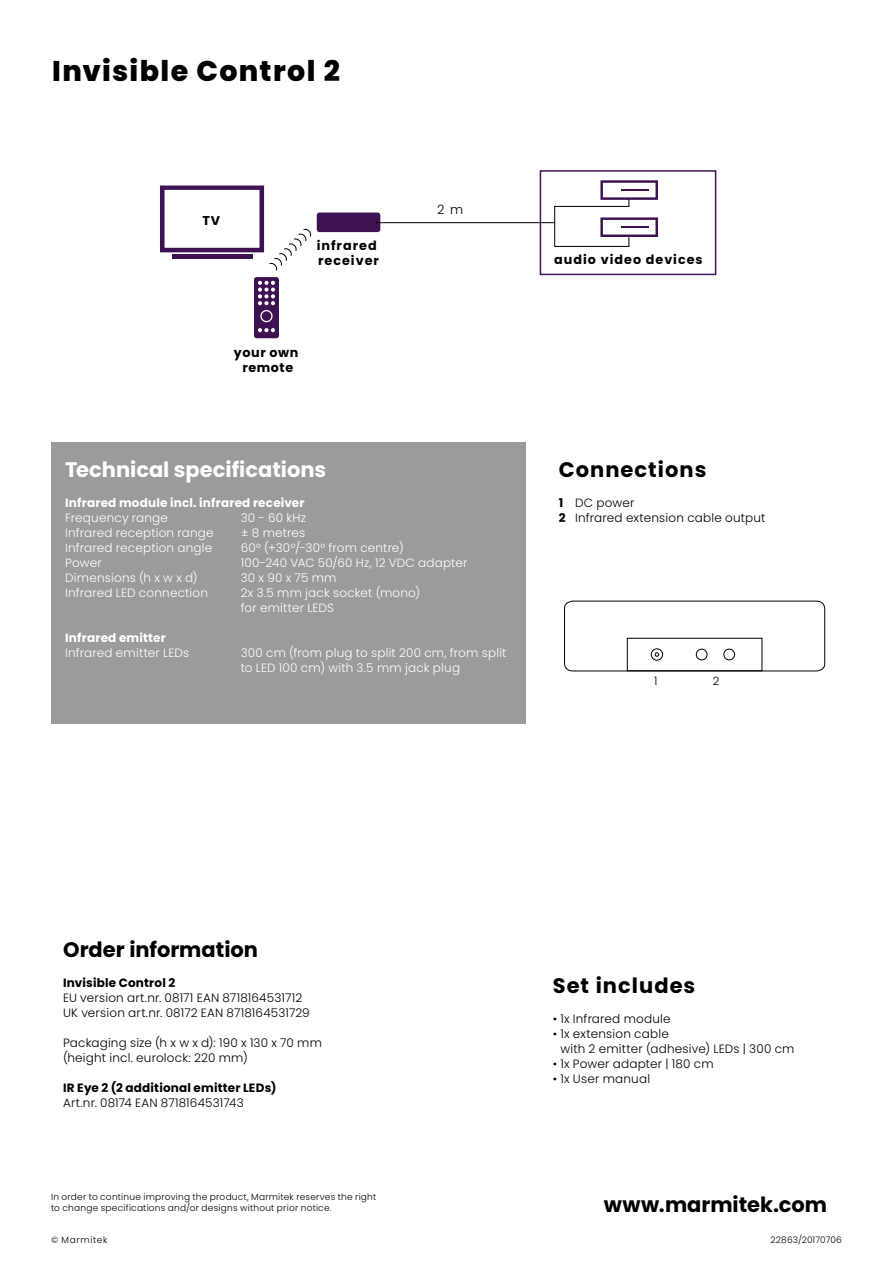
<style>
.page{position:relative;width:893px;height:1263px;background:#fff}
.page>*{position:absolute;margin:0;border:0;box-sizing:border-box;transform-origin:0 0}
.t1{font:800 28.5px "Poppins";letter-spacing:.045em;color:#000}
.t2{font:700 21px "Poppins";letter-spacing:.005em;color:#000}
.t3{font:700 21px "Poppins";color:#fff}
.t4{font:700 21px "Poppins";letter-spacing:.05em;color:#000}
.t5{font:700 12.75px/15.3px "Poppins";letter-spacing:.08em;color:#000}
.t6{font:700 12.75px/15.3px "Poppins";letter-spacing:.045em;color:#000;text-align:center}
.t7{font:300 12.75px "Poppins";color:#000}
.t8{font:300 12px/15px "Poppins";letter-spacing:.015em;color:#fff}
.t9{font:300 12px/15px "Poppins";letter-spacing:.015em;color:#000}
.t10{font:700 12px "Poppins";letter-spacing:.015em;color:#fff}
.t11{font:700 12px "Poppins";letter-spacing:.015em;color:#000}
.t12{font:300 11.55px "Poppins";color:#000}
.t13{font:300 9px/11.2px "Poppins";letter-spacing:.025em;color:#000}
.t14{font:300 9px "Poppins";letter-spacing:.075em;color:#000}
.s1{font-weight:700}
</style>
<div class="page">
<div style="left:51px;top:442px;width:474px;height:282px;background:#9b9b9c"></div>
<div style="left:317px;top:213px;width:63px;height:19px;background:#3d1152;border-radius:3px"></div>
<div style="left:254px;top:277px;width:25px;height:61px;background:#3d1152;border-radius:3px"></div>
<div style="left:260px;top:310px;width:13px;height:12px;border:1px solid #fff;border-radius:50%"></div>
<svg style="left:258px;top:281px;width:17px;height:24px"></svg>
<svg style="left:258px;top:328px;width:17px;height:4px"></svg>
<svg style="left:160px;top:185px;width:151px;height:86px"></svg>
<hr style="left:172px;top:255px;width:80px;height:4px;background:#3d1152">
<div style="left:540px;top:170px;width:176px;height:105px;border:1px solid #3d1152"></div>
<svg style="left:554px;top:180px;width:104px;height:67px"></svg>
<hr style="left:376px;top:222px;width:179px;height:1px;background:#000">
<svg style="left:564px;top:600px;width:262px;height:72px"></svg>
<h1 class="t1" style="left:52px;top:54px;width:289px">Invisible Control 2</h1>
<p class="t5" style="left:202px;top:213px;width:19px">TV</p>
<p class="t5" style="left:317px;top:238px;width:64px">infrared receiver</p>
<p class="t6" style="left:234px;top:345px;width:66px">your own remote</p>
<p class="t7" style="left:437px;top:203px;width:27px">2 m</p>
<h2 class="t3" style="left:65px;top:457px;width:263px">Technical specifications</h2>
<p class="t10" style="left:65px;top:496px;width:241px">Infrared module incl. infrared receiver</p>
<p class="t8" style="left:65px;top:510px;width:104px">Frequency range</p>
<p class="t8" style="left:241px;top:510px;width:67px">30 - 60 kHz</p>
<p class="t8" style="left:65px;top:525px;width:150px">Infrared reception range</p>
<p class="t8" style="left:241px;top:525px;width:66px">± 8 metres</p>
<p class="t8" style="left:65px;top:540px;width:149px">Infrared reception angle</p>
<p class="t8" style="left:241px;top:540px;width:165px">60° (+30°/-30° from centre)</p>
<p class="t8" style="left:65px;top:555px;width:38px">Power</p>
<p class="t8" style="left:241px;top:555px;width:228px">100-240 VAC 50/60 Hz, 12 VDC adapter</p>
<p class="t8" style="left:65px;top:570px;width:134px">Dimensions (h x w x d)</p>
<p class="t8" style="left:241px;top:570px;width:97px">30 x 90 x 75 mm</p>
<p class="t8" style="left:65px;top:585px;width:144px">Infrared LED connection</p>
<p class="t8" style="left:241px;top:585px;width:181px">2x 3.5 mm jack socket (mono) for emitter LEDS</p>
<p class="t10" style="left:65px;top:631px;width:102px">Infrared emitter</p>
<p class="t8" style="left:65px;top:645px;width:126px">Infrared emitter LEDs</p>
<p class="t8" style="left:241px;top:645px;width:267px">300 cm (from plug to split 200 cm, from split to LED 100 cm) with 3.5 mm jack plug</p>
<p class="t5" style="left:554px;top:251px;width:150px">audio video devices</p>
<h2 class="t4" style="left:559px;top:457px;width:149px">Connections</h2>
<p class="t9" style="left:559px;top:495px;width:208px"><span class="s1">1</span> DC power<br><span class="s1">2</span> Infrared extension cable output</p>
<p class="t12" style="left:654px;top:674px;width:5px">1</p>
<p class="t12" style="left:713px;top:674px;width:8px">2</p>
<h2 class="t2" style="left:63px;top:938px;width:197px">Order information</h2>
<p class="t11" style="left:63px;top:976px;width:114px">Invisible Control 2</p>
<p class="t9" style="left:63px;top:991px;width:248px">EU version art.nr. 08171 EAN 8718164531712<br>UK version art.nr. 08172 EAN 8718164531729</p>
<p class="t9" style="left:63px;top:1036px;width:260px">Packaging size (h x w x d): 190 x 130 x 70 mm (height incl. eurolock: 220 mm)</p>
<p class="t11" style="left:63px;top:1081px;width:215px">IR Eye 2 (2 additional emitter LEDs)</p>
<p class="t9" style="left:63px;top:1096px;width:182px">Art.nr. 08174 EAN 8718164531743</p>
<h2 class="t4" style="left:553px;top:974px;width:144px">Set includes</h2>
<p class="t9" style="left:553px;top:1012px;width:119px">• 1x Infrared module</p>
<p class="t9" style="left:560px;top:1027px;width:236px;text-indent:-8px">• 1x extension cable<br>with 2 emitter (adhesive) LEDs | 300 cm</p>
<p class="t9" style="left:553px;top:1057px;width:162px">• 1x Power adapter | 180 cm</p>
<p class="t9" style="left:553px;top:1072px;width:99px">• 1x User manual</p>
<p class="t13" style="left:51px;top:1191px;width:327px">In order to continue improving the product, Marmitek reserves the right to change specifications and/or designs without prior notice.</p>
<p class="t14" style="left:51px;top:1234px;width:58px">© Marmitek</p>
<p class="t13" style="left:771px;top:1234px;width:73px">22863/20170706</p>
<h2 class="t2" style="left:604px;top:1192px;width:225px">www.marmitek.com</h2>
</div>
